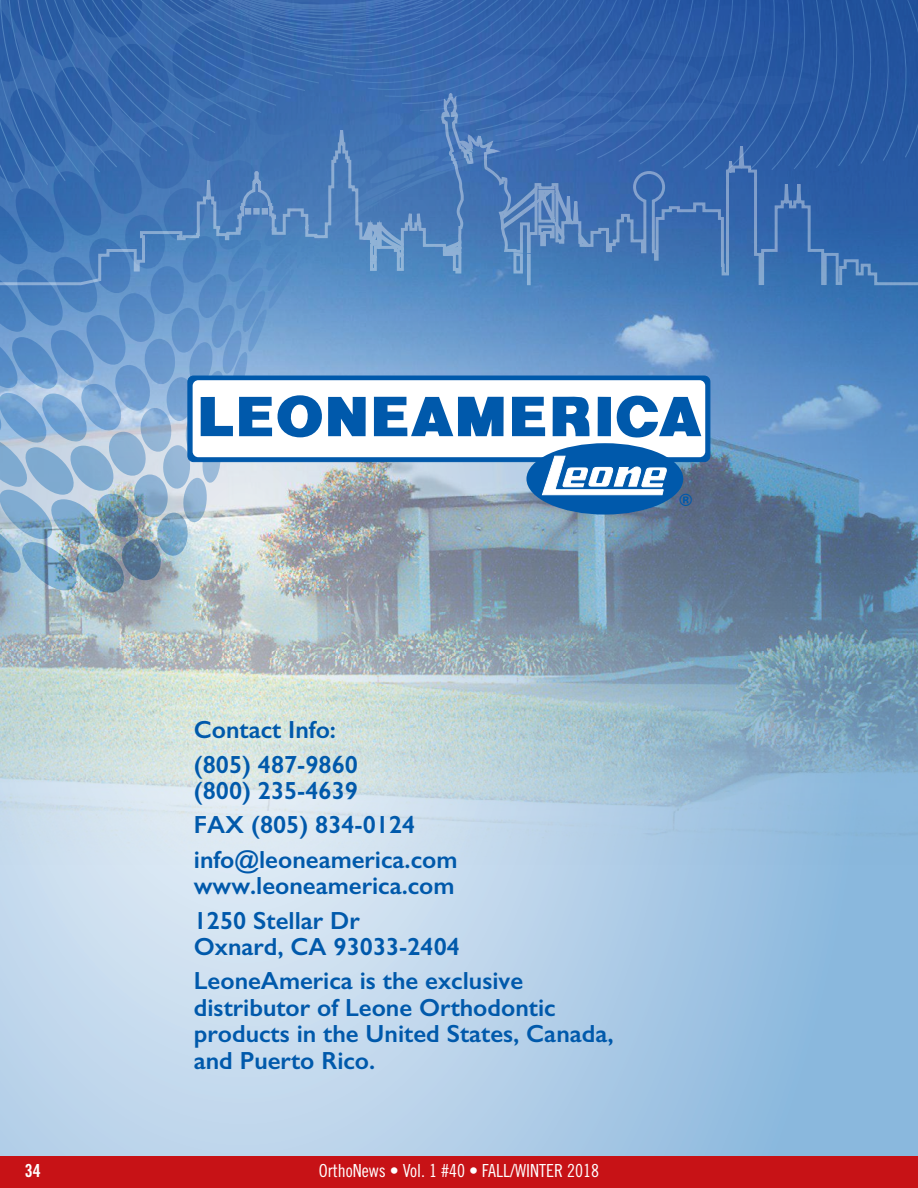
<style>
.page{position:relative;width:918px;height:1188px;background:#fff}
.page>*{position:absolute;margin:0;border:0;box-sizing:border-box;transform-origin:0 0}
.t1{font:600 24.9px/34.3px "Gill Sans";color:#0059ab}
.t2{font:18px "Trade Gothic Cond Eighteen";color:#fff}
.t3{font:18px "Trade Gothic Bold Cond Twenty";color:#fff}
.t4{font:700 17.1px "Helvetica";color:#0059ab}
</style>
<div class="page">
<svg style="left:0;top:882px;width:918px;height:274px;background:#b3cfe8"></svg>
<img style="left:0;top:0;width:918px;height:882px">
<svg style="left:0;top:93px;width:918px;height:192px;background:#4173b3"></svg>
<svg style="left:188px;top:376px;width:522px;height:86px;background:#0b60ae"></svg>
<div style="left:188px;top:376px;width:522px;height:86px;border:1px solid #0059ab;border-radius:6px"></div>
<div style="left:193px;top:380px;width:512px;height:77px;background:#fff;border-radius:6px"></div>
<div style="left:598px;top:397px;width:13px;height:39px;background:#0059ab"></div>
<svg style="left:512px;top:397px;width:33px;height:39px"></svg>
<svg style="left:201px;top:397px;width:32px;height:39px"></svg>
<svg style="left:239px;top:395px;width:127px;height:42px"></svg>
<svg style="left:374px;top:397px;width:130px;height:39px"></svg>
<svg style="left:616px;top:395px;width:85px;height:43px"></svg>
<svg style="left:553px;top:396px;width:37px;height:40px"></svg>
<div style="left:526px;top:443px;width:157px;height:72px;background:#0059ab;border-radius:50%"></div>
<svg style="left:542px;top:456px;width:125px;height:39px"></svg>
<div style="left:0;top:1156px;width:918px;height:32px;background:#c71216"></div>
<p class="t4" style="left:680px;top:486px;width:14px">®</p>
<p class="t1" style="left:194px;top:713px;width:166px">Contact Info: (805) 487-9860</p>
<p class="t1" style="left:194px;top:773px;width:265px">(800) 235-4639<br>FAX (805) 834-0124 info@leoneamerica.com</p>
<p class="t1" style="left:194px;top:868px;width:262px">www.leoneamerica.com<br>1250 Stellar Dr</p>
<p class="t1" style="left:194px;top:929px;width:331px">Oxnard, CA 93033-2404<br>LeoneAmerica is the exclusive</p>
<p class="t1" style="left:194px;top:994px;width:421px;line-height:26.5px">distributor of Leone Orthodontic products in the United States, Canada, and Puerto Rico.</p>
<p class="t3" style="left:25px;top:1159px;width:17px">34</p>
<p class="t2" style="left:319px;top:1160px;width:282px">OrthoNews • Vol. 1 #40 • FALL/WINTER 2018</p>
</div>
